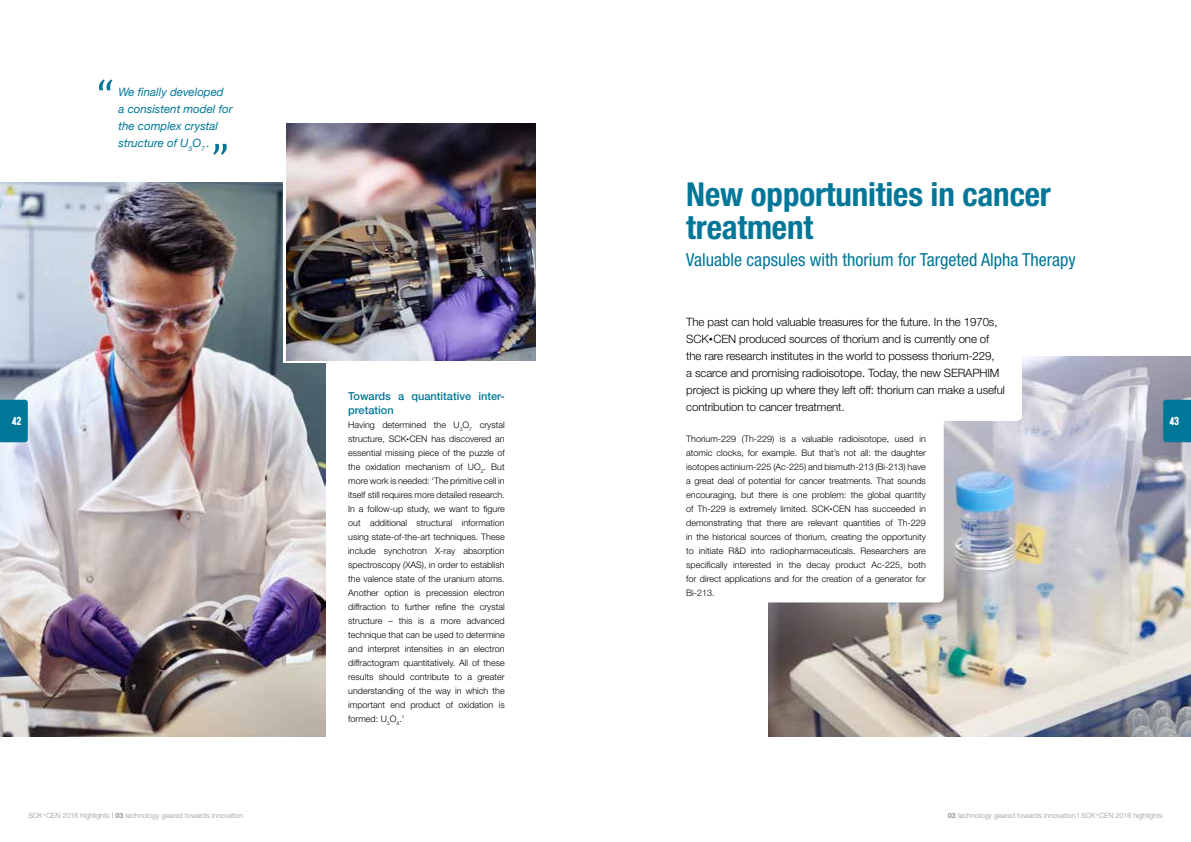
<style>
.page{position:relative;width:1191px;height:842px;background:#fff}
.page>*{position:absolute;margin:0;border:0;box-sizing:border-box;transform-origin:0 0}
.t1{font:700 condensed 33px/33px "Helvetica Neue LT Std";letter-spacing:-.005em;color:#007798}
.t2{font:condensed 18px "Helvetica Neue LT Std";color:#007798}
.t3{font:12px "Sugo";color:#fff}
.t4{font:300 11.5px/17px "Helvetica Neue LT Std";letter-spacing:-.01em;color:#000}
.t5{font:italic 11.5px/17px "Helvetica Neue";color:#007798}
.t6{font:500 11px/14px "Helvetica Neue LT Std";color:#007798}
.t7{font:300 9px/14px "Helvetica Neue LT Std";color:#000;text-align:justify}
.t8{font:300 7.2px "Helvetica Neue LT Std";color:#939598}
.s1{font-size:8px}
.s2{font-weight:700}
</style>
<div class="page">
<img style="left:768px;top:356px;width:423px;height:380px">
<img style="left:0;top:183px;width:326px;height:553px">
<svg style="left:0;top:400px;width:28px;height:42px"></svg>
<svg style="left:283px;top:183px;width:222px;height:180px"></svg>
<img style="left:286px;top:123px;width:249px;height:237px">
<svg style="left:99px;top:79px;width:13px;height:11px"></svg>
<svg style="left:213px;top:144px;width:14px;height:11px"></svg>
<div style="left:612px;top:272px;width:331px;height:330px;background:#fff;border-radius:6px"></div>
<svg style="left:1163px;top:400px;width:28px;height:42px"></svg>
<div style="left:658px;top:284px;width:364px;height:137px;background:#fff;border-radius:6px"></div>
<p class="t5" style="left:118px;top:84px;width:115px">We finally developed a consistent model for the complex crystal structure of U<sub>3</sub>O<sub>7</sub> .</p>
<h3 class="t3" style="left:12px;top:414px;width:11px">42</h3>
<p class="t6" style="left:348px;top:389px;width:158px">Towards a quantitative inter&shy;pretation</p>
<p class="t7" style="left:348px;top:418px;width:158px">Having determined the U<sub>3</sub>O<sub>7</sub> crystal structure, SCK<sup>•</sup>CEN has discovered an essential missing piece of the puzzle of the oxidation mechanism of UO<sub>2</sub>. But more work is needed: ‘The primitive cell in itself still requires more detailed research.<br>In a follow-up study, we want to figure out additional structural information using state-of-the-art techniques. These include synchotron X-ray absorption spectroscopy (XAS), in order to establish the valence state of the uranium atoms.<br>Another option is precession electron diffraction to further refine the crystal structure – this is a more advanced technique that can be used to determine and interpret intensities in an electron diffractogram quantitatively. All of these results should contribute to a greater understanding of the way in which the important end product of oxidation is formed: U<sub>3</sub>O<sub>8</sub>.’</p>
<h1 class="t1" style="left:686px;top:178px;width:366px">New opportunities in cancer treatment</h1>
<h2 class="t2" style="left:686px;top:249px;width:391px">Valuable capsules with thorium for Targeted Alpha Therapy</h2>
<p class="t4" style="left:686px;top:313px;width:320px">The past can hold valuable treasures for the future. In the 1970s, SCK<span class="s1">•</span>CEN produced sources of thorium and is currently one of the rare research institutes in the world to possess thorium-229,<br>a scarce and promising radioisotope. Today, the new SERAPHIM project is picking up where they left off: thorium can make a useful contribution to cancer treatment.</p>
<p class="t7" style="left:686px;top:432px;width:241px">Thorium-229 (Th-229) is a valuable radioisotope, used in atomic clocks, for example. But that’s not all: the daughter isotopes actinium-225 (Ac-225) and bismuth-213 (Bi-213) have a great deal of potential for cancer treatments. That sounds encouraging, but there is one problem: the global quantity of Th-229 is extremely limited. SCK<sup>•</sup>CEN has succeeded in demonstrating that there are relevant quantities of Th-229 in the historical sources of thorium, creating the opportunity to initiate R&amp;D into radiopharmaceuticals. Researchers are specifically interested in the decay product Ac-225, both for direct applications and for the creation of a generator for Bi-213.</p>
<h3 class="t3" style="left:1169px;top:414px;width:11px">43</h3>
<p class="t8" style="left:28px;top:811px;width:216px">SCK <sup>•</sup> CEN 2016 highlights I <span class="s2">03</span> technology geared towards innovation</p>
<p class="t8" style="left:947px;top:811px;width:216px"><span class="s2">03</span> technology geared towards innovation I SCK <sup>•</sup> CEN 2016 highlights</p>
</div>
